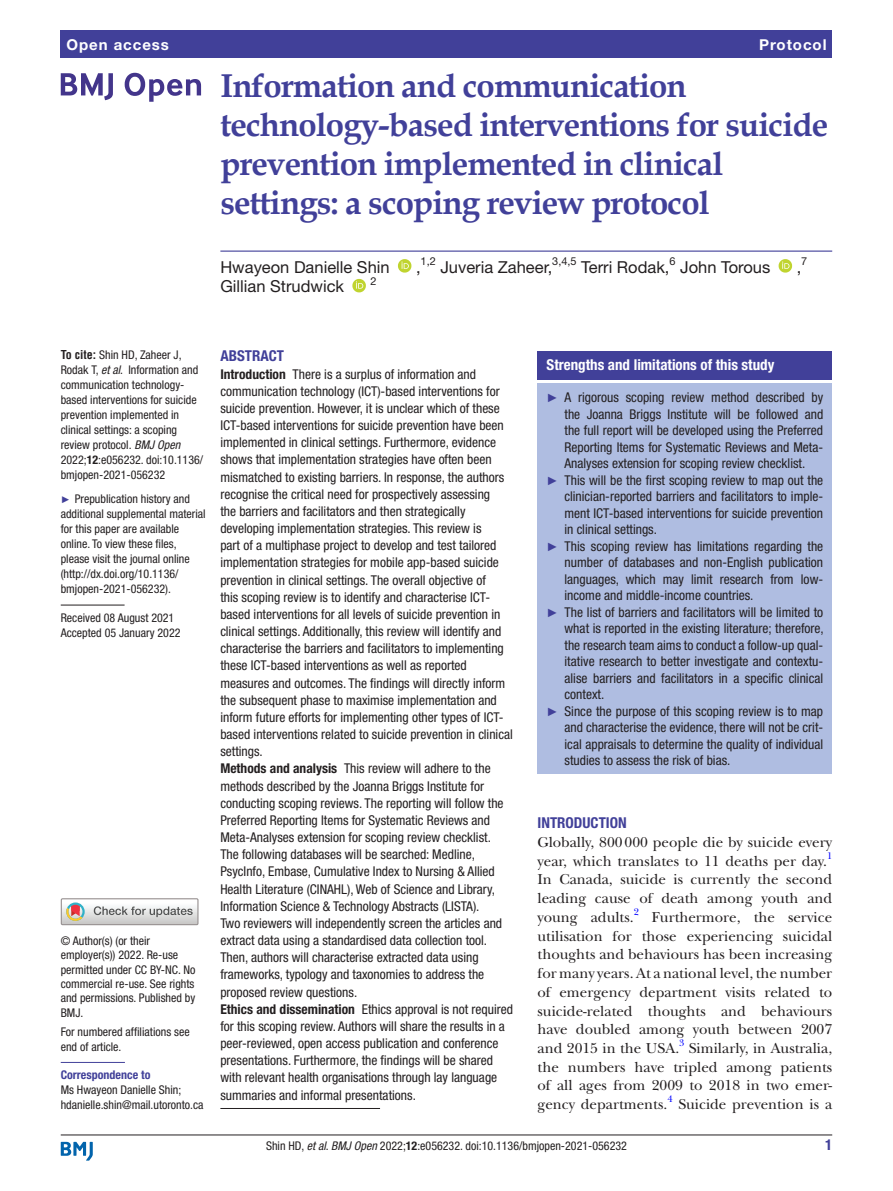
<style>
.page{position:relative;width:893px;height:1191px;background:#fff}
.page>*{position:absolute;margin:0;border:0;box-sizing:border-box;transform-origin:0 0}
.t1{font:700 33px/39px "Book Antiqua";letter-spacing:-.025em;color:#414099}
.t2{font:16.5px "Helvetica Neue LT Std";color:#231f20}
.t3{font:15px/18.8px "New Baskerville";color:#231f20;text-align:justify}
.t4{font:700 condensed 15px "Helvetica Neue LT Std";color:#fff}
.t5{font:700 condensed 15px "Helvetica Neue LT Std";color:#414099}
.t6{font:700 15px "Helvetica Neue LT Std";letter-spacing:.065em;color:#fff}
.t7{font:condensed 13.5px/17.1px "Helvetica Neue LT Std";color:#231f20}
.t8{font:condensed 12px/15px "Helvetica Neue LT Std";color:#231f20}
.t9{font:700 condensed 12px "Helvetica Neue LT Std";color:#414099}
.t10{font:10.95px "Helvetica Neue LT Std";color:#231f20}
.t11{font:9.9px "New Baskerville";color:#00f}
.s1{font-family:"Helvetica LT Std";font-weight:700}
.s2{font-style:italic}
.s3{font-weight:700}
.s4{font-family:"Arial";font-stretch:normal;font-size:9.75px;color:#414099}
.s5{font-family:"Arial";font-stretch:normal;font-size:12px;color:#414099}
</style>
<div class="page">
<hr style="left:61px;top:1134px;width:771px;height:1px;background:#231f20">
<svg style="left:61px;top:1141px;width:32px;height:19px"></svg>
<div style="left:61px;top:31px;width:771px;height:27px;background:#414099"></div>
<hr style="left:220px;top:250px;width:612px;height:2px;background:#414099">
<svg style="left:398px;top:259px;width:13px;height:14px"></svg>
<svg style="left:779px;top:259px;width:13px;height:14px"></svg>
<svg style="left:352px;top:279px;width:14px;height:13px"></svg>
<hr style="left:61px;top:604px;width:64px;height:1px;background:#231f20">
<hr style="left:61px;top:1062px;width:64px;height:1px;background:#414099">
<svg style="left:61px;top:73px;width:52px;height:27px"></svg>
<svg style="left:125px;top:73px;width:76px;height:29px"></svg>
<div style="left:61px;top:898px;width:138px;height:27px;border:1px solid #969090"></div>
<svg style="left:61px;top:898px;width:137px;height:26px"></svg>
<hr style="left:220px;top:1108px;width:160px;height:1px;background:#231f20">
<div style="left:538px;top:351px;width:294px;height:28px;background:#414099"></div>
<div style="left:538px;top:383px;width:294px;height:391px;background:#afbde1"></div>
<p class="t6" style="left:66px;top:35px;width:104px">Open access</p>
<p class="t6" style="left:759px;top:35px;width:69px">Protocol</p>
<h1 class="t1" style="left:220px;top:66px;width:609px">Information and communication technology-based interventions for suicide prevention implemented in clinical settings: a scoping review protocol</h1>
<p class="t2" style="left:220px;top:257px;width:171px">Hwayeon Danielle Shin</p>
<p class="t2" style="left:416px;top:257px;width:6px">,</p>
<p class="t10" style="left:421px;top:255px;width:17px">1,2</p>
<p class="t2" style="left:440px;top:257px;width:113px">Juveria Zaheer,</p>
<p class="t10" style="left:552px;top:255px;width:26px">3,4,5</p>
<p class="t2" style="left:581px;top:257px;width:90px">Terri Rodak,</p>
<p class="t10" style="left:669px;top:255px;width:8px">6</p>
<p class="t2" style="left:680px;top:257px;width:92px">John Torous</p>
<p class="t10" style="left:801px;top:255px;width:8px">7</p>
<p class="t2" style="left:797px;top:257px;width:6px">,</p>
<p class="t2" style="left:220px;top:277px;width:125px">Gillian Strudwick</p>
<p class="t10" style="left:370px;top:274px;width:8px">2</p>
<p class="t8" style="left:61px;top:347px;width:144px"><span class="s1">To cite:</span> Shin HD, Zaheer J,<br>Rodak T, <span class="s2">et al</span>. Information and communication technology&shy;based interventions for suicide prevention implemented in clinical settings: a scoping review protocol. <span class="s2">BMJ Open<br></span>2022;<span class="s3">12</span>:e056232. doi:10.1136/ bmjopen-2021-056232</p>
<p class="t8" style="left:61px;top:491px;width:146px"><span class="s4">►</span> Prepublication history and additional supplemental material for this paper are available online. To view these files, please visit the journal online (http://dx.doi.org/10.1136/ bmjopen-2021-056232).</p>
<p class="t8" style="left:61px;top:610px;width:121px">Received 08 August 2021<br>Accepted 05 January 2022</p>
<p class="t8" style="left:61px;top:933px;width:136px;line-height:14.4px">© Author(s) (or their employer(s)) 2022. Re-use permitted under CC BY-NC. No commercial re-use. See rights and permissions. Published by<br>BMJ.</p>
<p class="t8" style="left:61px;top:1024px;width:130px">For numbered affiliations see end of article.</p>
<p class="t9" style="left:61px;top:1067px;width:91px">Correspondence to</p>
<p class="t8" style="left:61px;top:1082px;width:144px">Ms Hwayeon Danielle Shin; hdanielle.shin@mail.utoronto.ca</p>
<p class="t5" style="left:220px;top:347px;width:65px">ABSTRACT</p>
<p class="t7" style="left:220px;top:365px;width:294px"><span class="s3">Introduction</span> There is a surplus of information and communication technology (ICT)-based interventions for suicide prevention. However, it is unclear which of these ICT-based interventions for suicide prevention have been implemented in clinical settings. Furthermore, evidence shows that implementation strategies have often been mismatched to existing barriers. In response, the authors recognise the critical need for prospectively assessing<br>the barriers and facilitators and then strategically developing implementation strategies. This review is<br>part of a multiphase project to develop and test tailored implementation strategies for mobile app-based suicide prevention in clinical settings. The overall objective of<br>this scoping review is to identify and characterise ICT&shy;based interventions for all levels of suicide prevention in clinical settings. Additionally, this review will identify and characterise the barriers and facilitators to implementing these ICT-based interventions as well as reported measures and outcomes. The findings will directly inform the subsequent phase to maximise implementation and inform future efforts for implementing other types of ICT&shy;based interventions related to suicide prevention in clinical settings.<br><span class="s3">Methods and analysis</span> This review will adhere to the methods described by the Joanna Briggs Institute for conducting scoping reviews. The reporting will follow the Preferred Reporting Items for Systematic Reviews and Meta-Analyses extension for scoping review checklist.<br>The following databases will be searched: Medline, PsycInfo, Embase, Cumulative Index to Nursing &amp; Allied Health Literature (CINAHL), Web of Science and Library, Information Science &amp; Technology Abstracts (LISTA).<br>Two reviewers will independently screen the articles and extract data using a standardised data collection tool.<br>Then, authors will characterise extracted data using frameworks, typology and taxonomies to address the proposed review questions.<br><span class="s3">Ethics and dissemination</span> Ethics approval is not required for this scoping review. Authors will share the results in a peer-reviewed, open access publication and conference presentations. Furthermore, the findings will be shared with relevant health organisations through lay language summaries and informal presentations.</p>
<p class="t4" style="left:547px;top:356px;width:229px">Strengths and limitations of this study</p>
<p class="t7" style="left:547px;top:389px;width:278px"><span class="s5">►</span> A rigorous scoping review method described by</p>
<p class="t7" style="left:565px;top:405px;width:260px">the Joanna Briggs Institute will be followed and</p>
<p class="t7" style="left:565px;top:422px;width:260px">the full report will be developed using the Preferred</p>
<p class="t7" style="left:565px;top:438px;width:260px">Reporting Items for Systematic Reviews and Meta-</p>
<p class="t7" style="left:565px;top:455px;width:242px">Analyses extension for scoping review checklist.</p>
<p class="t7" style="left:547px;top:471px;width:278px"><span class="s5">►</span> This will be the first scoping review to map out the</p>
<p class="t7" style="left:565px;top:488px;width:260px">clinician-reported barriers and facilitators to imple-</p>
<p class="t7" style="left:565px;top:504px;width:260px">ment ICT-based interventions for suicide prevention</p>
<p class="t7" style="left:565px;top:521px;width:94px">in clinical settings.</p>
<p class="t7" style="left:547px;top:537px;width:278px"><span class="s5">►</span> This scoping review has limitations regarding the</p>
<p class="t7" style="left:565px;top:554px;width:260px">number of databases and non-English publication</p>
<p class="t7" style="left:565px;top:570px;width:260px">languages, which may limit research from low-</p>
<p class="t7" style="left:565px;top:587px;width:190px">income and middle-income countries.</p>
<p class="t7" style="left:547px;top:603px;width:278px"><span class="s5">►</span> The list of barriers and facilitators will be limited to</p>
<p class="t7" style="left:565px;top:620px;width:261px">what is reported in the existing literature; therefore,</p>
<p class="t7" style="left:565px;top:636px;width:260px">the research team aims to conduct a follow-up qual-</p>
<p class="t7" style="left:565px;top:653px;width:260px">itative research to better investigate and contextu-</p>
<p class="t7" style="left:565px;top:669px;width:260px">alise barriers and facilitators in a specific clinical</p>
<p class="t7" style="left:565px;top:686px;width:41px">context.</p>
<p class="t7" style="left:547px;top:702px;width:278px"><span class="s5">►</span> Since the purpose of this scoping review is to map</p>
<p class="t7" style="left:565px;top:719px;width:260px">and characterise the evidence, there will not be crit-</p>
<p class="t7" style="left:565px;top:735px;width:260px">ical appraisals to determine the quality of individual</p>
<p class="t7" style="left:565px;top:752px;width:167px">studies to assess the risk of bias.</p>
<p class="t5" style="left:538px;top:814px;width:91px">INTRODUCTION</p>
<p class="t3" style="left:538px;top:833px;width:296px">Globally, 800000 people die by suicide every year, which translates to 11 deaths per day.</p>
<p class="t11" style="left:827px;top:850px;width:7px">1</p>
<p class="t3" style="left:538px;top:870px;width:296px">In Canada, suicide is currently the second leading cause of death among youth and young adults.</p>
<p class="t11" style="left:634px;top:906px;width:7px">2</p>
<p class="t3" style="left:538px;top:907px;width:296px;text-indent:114px">Furthermore, the service utilisation for those experiencing suicidal thoughts and behaviours has been increasing for many years. At a national level, the number of emergency department visits related to suicide-related thoughts and behaviours have doubled among youth between 2007 and 2015 in the USA.</p>
<p class="t11" style="left:679px;top:1037px;width:7px">3</p>
<p class="t3" style="left:538px;top:1038px;width:296px;text-indent:151px">Similarly, in Australia, the numbers have tripled among patients of all ages from 2009 to 2018 in two emer&shy;gency departments.<sup>4</sup> Suicide prevention is a</p>
<p class="t8" style="left:266px;top:1137px;width:362px">Shin HD, <span class="s2">et al</span>. <span class="s2">BMJ Open</span> 2022;<span class="s3">12</span>:e056232. doi:10.1136/bmjopen-2021-056232</p>
<p class="t5" style="left:825px;top:1135px;width:9px">1</p>
</div>
